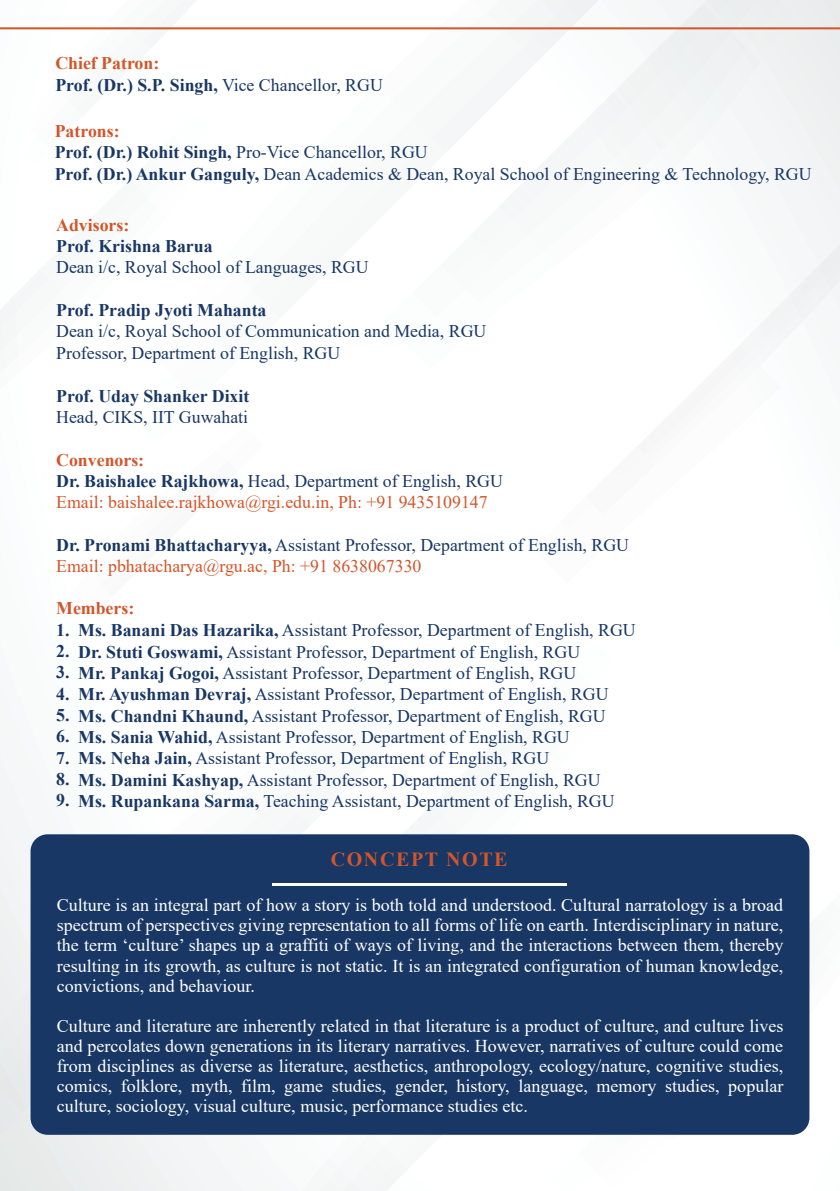
<style>
.page{position:relative;width:840px;height:1191px;background:#fff}
.page>*{position:absolute;margin:0;border:0;box-sizing:border-box;transform-origin:0 0}
.t1{font:700 20px "Times New Roman";letter-spacing:.08em;color:#d3552a}
.t2{font:18px/20px "Times New Roman";color:#fff;text-align:justify}
.t3{font:17.8px/21.4px "Times New Roman";color:#183764}
.t4{font:700 17.8px/21.4px "Times New Roman";color:#183764}
.t5{font:17.8px/21.4px "Times New Roman";color:#d3552a}
.t6{font:700 17.8px "Times New Roman";color:#d3552a}
.s1{color:#d3552a}
.s2{font-weight:400}
.s3{font-weight:700;color:#d3552a}
.s4{font-weight:700}
.s5{font-weight:700;color:#183764}
.s6{color:#183764}
</style>
<div class="page">
<svg style="left:0;top:755px;width:148px;height:414px"></svg>
<svg style="left:148px;top:1134px;width:517px;height:57px"></svg>
<svg style="left:383px;top:0;width:456px;height:365px"></svg>
<div style="left:31px;top:834px;width:778px;height:300px;background:#183764;border-radius:17px"></div>
<hr style="left:0;top:27px;width:839px;height:2px;background:#d3552a">
<hr style="left:272px;top:883px;width:295px;height:3px;background:#fff">
<p class="t4" style="left:55px;top:52px;width:329px"><span class="s1">Chief Patron:<br></span>Prof. (Dr.) S.P. Singh, <span class="s2">Vice Chancellor, RGU</span></p>
<p class="t3" style="left:55px;top:120px;width:758px"><span class="s3">Patrons:<br></span><span class="s4">Prof. (Dr.) Rohit Singh,</span> Pro-Vice Chancellor, RGU<br><span class="s4">Prof. (Dr.) Ankur Ganguly,</span> Dean Academics &amp; Dean, Royal School of Engineering &amp; Technology, RGU</p>
<p class="t6" style="left:56px;top:212px;width:75px">Advisors:</p>
<p class="t4" style="left:56px;top:235px;width:158px">Prof. Krishna Barua</p>
<p class="t3" style="left:56px;top:256px;width:314px">Dean i/c, Royal School of Languages, RGU</p>
<p class="t4" style="left:56px;top:299px;width:212px">Prof. Pradip Jyoti Mahanta</p>
<p class="t3" style="left:56px;top:320px;width:431px">Dean i/c, Royal School of Communication and Media, RGU<br>Professor, Department of English, RGU</p>
<p class="t4" style="left:56px;top:384px;width:194px">Prof. Uday Shanker Dixit</p>
<p class="t3" style="left:56px;top:405px;width:193px">Head, CIKS, IIT Guwahati</p>
<p class="t5" style="left:56px;top:448px;width:448px"><span class="s4">Convenors:<br></span><span class="s5">Dr. Baishalee Rajkhowa,</span> <span class="s6">Head, Department of English, RGU<br></span>Email: baishalee.rajkhowa@rgi.edu.in, Ph: +91 9435109147</p>
<p class="t3" style="left:56px;top:533px;width:574px"><span class="s4">Dr. Pronami Bhattacharyya,</span> Assistant Professor, Department of English, RGU<br><span class="s1">Email: pbhatacharya@rgu.ac, Ph: +91 8638067330</span></p>
<p class="t6" style="left:56px;top:595px;width:80px">Members:</p>
<p class="t4" style="left:56px;top:618px;width:15px;text-align:justify">1.<br>2.<br>3.<br>4.<br>5.<br>6.<br>7.<br>8.<br>9.</p>
<p class="t3" style="left:78px;top:619px;width:558px"><span class="s4">Ms. Banani Das Hazarika,</span> Assistant Professor, Department of English, RGU <span class="s4">Dr. Stuti Goswami,</span> Assistant Professor, Department of English, RGU<br><span class="s4">Mr. Pankaj Gogoi,</span> Assistant Professor, Department of English, RGU<br><span class="s4">Mr. Ayushman Devraj,</span> Assistant Professor, Department of English, RGU <span class="s4">Ms. Chandni Khaund,</span> Assistant Professor, Department of English, RGU <span class="s4">Ms. Sania Wahid,</span> Assistant Professor, Department of English, RGU<br><span class="s4">Ms. Neha Jain,</span> Assistant Professor, Department of English, RGU<br><span class="s4">Ms. Damini Kashyap,</span> Assistant Professor, Department of English, RGU<br><span class="s4">Ms. Rupankana Sarma,</span> Teaching Assistant, Department of English, RGU</p>
<p class="t1" style="left:330px;top:844px;width:178px">CONCEPT NOTE</p>
<p class="t2" style="left:57px;top:895px;width:727px">Culture is an integral part of how a story is both told and understood. Cultural narratology is a broad spectrum of perspectives giving representation to all forms of life on earth. Interdisciplinary in nature, the term ‘culture’ shapes up a graffiti of ways of living, and the interactions between them, thereby resulting in its growth, as culture is not static. It is an integrated configuration of human knowledge, convictions, and behaviour.</p>
<p class="t2" style="left:57px;top:1015px;width:727px">Culture and literature are inherently related in that literature is a product of culture, and culture lives and percolates down generations in its literary narratives. However, narratives of culture could come from disciplines as diverse as literature, aesthetics, anthropology, ecology/nature, cognitive studies, comics, folklore, myth, film, game studies, gender, history, language, memory studies, popular culture, sociology, visual culture, music, performance studies etc.</p>
</div>
